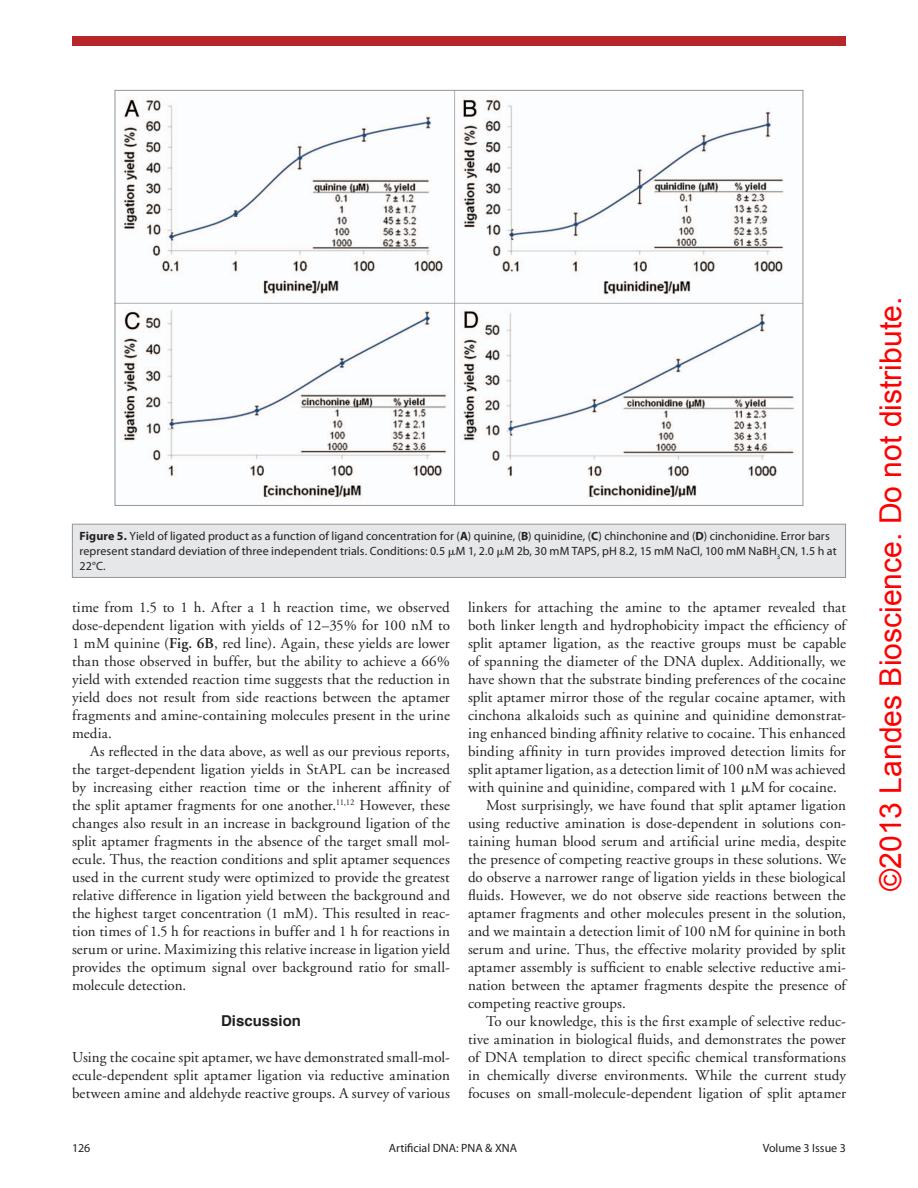
<style>
.page{position:relative;width:918px;height:1188px;background:#fff}
.page>*{position:absolute;margin:0;border:0;box-sizing:border-box;transform-origin:0 0}
.t1{font:30.15px "Arial";color:#f00}
.t2{font:15px/18px "Adobe Garamond";letter-spacing:.005em;color:#231f20;text-align:justify}
.t3{font:700 15px "Helvetica";color:#231f20}
.t4{font:12px/15px "Myriad Pro";letter-spacing:.005em;color:#231f20}
.s1{font-weight:700}
.s2{font-family:"Universal Std Greekw Math Pi"}
.s3{font-weight:600}
</style>
<div class="page">
<div style="left:72px;top:36px;width:774px;height:10px;background:#b7262b"></div>
<img style="left:117px;top:92px;width:684px;height:412px">
<div style="left:72px;top:524px;width:774px;height:53px;background:#e6e7e9"></div>
<div style="left:72px;top:524px;width:774px;height:54px;border:1px solid #939598"></div>
<p class="t4" style="left:79px;top:529px;width:759px"><span class="s1">Figure 5.</span> Yield of ligated product as a function of ligand concentration for (<span class="s1">A</span>) quinine, (<span class="s1">B</span>) quinidine, (<span class="s1">C</span>) chinchonine and (<span class="s1">D</span>) cinchonidine. Error bars represent standard deviation of three independent trials. Conditions: 0.5 <span class="s2">μ</span>M 1, 2.0 <span class="s2">μ</span>M 2b, 30 mM TAPS, pH 8.2, 15 mM NaCl, 100 mM NaBH <sub>3</sub>CN, 1.5 h at<br>22°C.</p>
<p class="t2" style="left:72px;top:599px;width:380px">time from 1.5 to 1 h. After a 1 h reaction time, we observed dose-dependent ligation with yields of 12–35% for 100 nM to 1 mM quinine (<span class="s3">Fig. 6B</span>, red line). Again, these yields are lower than those observed in buffer, but the ability to achieve a 66% yield with extended reaction time suggests that the reduction in yield does not result from side reactions between the aptamer fragments and amine-containing molecules present in the urine media.</p>
<p class="t2" style="left:72px;top:743px;width:380px;text-indent:18px">As reflected in the data above, as well as our previous reports, the target-dependent ligation yields in StAPL can be increased by increasing either reaction time or the inherent affinity of the split aptamer fragments for one another.<sup>11,12</sup> However, these changes also result in an increase in background ligation of the split aptamer fragments in the absence of the target small mol&shy;ecule. Thus, the reaction conditions and split aptamer sequences used in the current study were optimized to provide the greatest relative difference in ligation yield between the background and the highest target concentration (1 mM). This resulted in reac&shy;tion times of 1.5 h for reactions in buffer and 1 h for reactions in serum or urine. Maximizing this relative increase in ligation yield provides the optimum signal over background ratio for small&shy;molecule detection.</p>
<p class="t3" style="left:221px;top:1009px;width:82px">Discussion</p>
<p class="t2" style="left:72px;top:1049px;width:379px">Using the cocaine spit aptamer, we have demonstrated small-mol&shy;ecule-dependent split aptamer ligation via reductive amination between amine and aldehyde reactive groups. A survey of various</p>
<p class="t2" style="left:468px;top:599px;width:379px">linkers for attaching the amine to the aptamer revealed that</p>
<p class="t2" style="left:468px;top:617px;width:379px">both linker length and hydrophobicity impact the efficiency of</p>
<p class="t2" style="left:468px;top:635px;width:379px">split aptamer ligation, as the reactive groups must be capable</p>
<p class="t2" style="left:468px;top:653px;width:379px">of spanning the diameter of the DNA duplex. Additionally, we</p>
<p class="t2" style="left:468px;top:671px;width:379px">have shown that the substrate binding preferences of the cocaine</p>
<p class="t2" style="left:468px;top:689px;width:379px">split aptamer mirror those of the regular cocaine aptamer, with</p>
<p class="t2" style="left:468px;top:707px;width:379px">cinchona alkaloids such as quinine and quinidine demonstrat-</p>
<p class="t2" style="left:468px;top:725px;width:379px">ing enhanced binding affinity relative to cocaine. This enhanced</p>
<p class="t2" style="left:468px;top:743px;width:379px">binding affinity in turn provides improved detection limits for</p>
<p class="t2" style="left:468px;top:761px;width:379px">split aptamer ligation, as a detection limit of 100 nM was achieved</p>
<p class="t2" style="left:468px;top:779px;width:370px">with quinine and quinidine, compared with 1 <span class="s2">μ</span>M for cocaine.</p>
<p class="t2" style="left:486px;top:797px;width:361px">Most surprisingly, we have found that split aptamer ligation</p>
<p class="t2" style="left:468px;top:815px;width:379px">using reductive amination is dose-dependent in solutions con-</p>
<p class="t2" style="left:468px;top:833px;width:379px">taining human blood serum and artificial urine media, despite</p>
<p class="t2" style="left:468px;top:851px;width:379px">the presence of competing reactive groups in these solutions. We</p>
<p class="t2" style="left:468px;top:869px;width:379px">do observe a narrower range of ligation yields in these biological</p>
<p class="t2" style="left:468px;top:887px;width:379px">fluids. However, we do not observe side reactions between the</p>
<p class="t2" style="left:468px;top:905px;width:379px">aptamer fragments and other molecules present in the solution,</p>
<p class="t2" style="left:468px;top:923px;width:379px">and we maintain a detection limit of 100 nM for quinine in both</p>
<p class="t2" style="left:468px;top:941px;width:379px">serum and urine. Thus, the effective molarity provided by split</p>
<p class="t2" style="left:468px;top:959px;width:379px">aptamer assembly is sufficient to enable selective reductive ami-</p>
<p class="t2" style="left:468px;top:977px;width:379px">nation between the aptamer fragments despite the presence of</p>
<p class="t2" style="left:468px;top:995px;width:159px">competing reactive groups.</p>
<p class="t2" style="left:486px;top:1013px;width:361px">To our knowledge, this is the first example of selective reduc-</p>
<p class="t2" style="left:468px;top:1031px;width:379px">tive amination in biological fluids, and demonstrates the power</p>
<p class="t2" style="left:468px;top:1049px;width:379px">of DNA templation to direct specific chemical transformations</p>
<p class="t2" style="left:468px;top:1067px;width:379px">in chemically diverse environments. While the current study</p>
<p class="t2" style="left:468px;top:1085px;width:380px">focuses on small-molecule-dependent ligation of split aptamer</p>
<p class="t4" style="left:72px;top:1140px;width:20px">126</p>
<p class="t4" style="left:389px;top:1140px;width:130px">Artificial DNA: PNA &amp; XNA</p>
<p class="t4" style="left:763px;top:1140px;width:85px">Volume 3 Issue 3</p>
<h1 class="t1" style="left:871px;top:891px;width:595px;rotate:-90deg">©2013 Landes Bioscience. Do not distribute.</h1>
</div>
